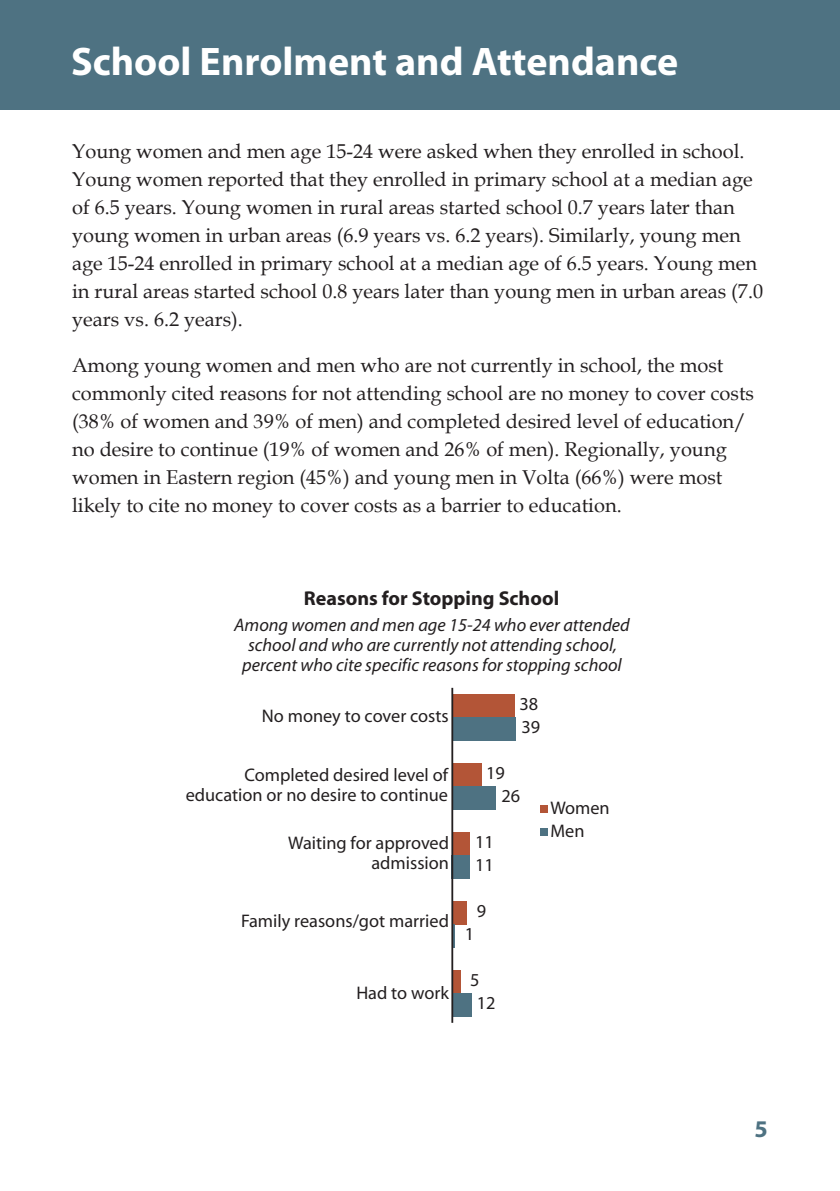
<style>
.page{position:relative;width:840px;height:1191px;background:#fff}
.page>*{position:absolute;margin:0;border:0;box-sizing:border-box;transform-origin:0 0}
.t1{font:700 40px "Myriad";color:#fff}
.t2{font:700 24px "Myriad";color:#4e7282}
.t3{font:20px/28px "Book Antiqua";color:#231f20}
.t4{font:700 20px "Myriad";color:#231f20}
.t5{font:18.2px/22.6px "Myriad";color:#231f20}
.t6{font:italic 18.2px/20px "Myriad";color:#231f20;text-align:center}
</style>
<div class="page">
<div style="left:0;top:0;width:839px;height:110px;background:#4e7282"></div>
<div style="left:539px;top:806px;width:7px;height:7px;background:#b35537"></div>
<div style="left:539px;top:828px;width:7px;height:7px;background:#4e7282"></div>
<div style="left:452px;top:694px;width:62px;height:23px;background:#b35537"></div>
<div style="left:452px;top:717px;width:64px;height:23px;background:#4e7282"></div>
<div style="left:451px;top:763px;width:30px;height:23px;background:#b35537"></div>
<div style="left:452px;top:786px;width:44px;height:23px;background:#4e7282"></div>
<div style="left:452px;top:832px;width:17px;height:23px;background:#b35537"></div>
<div style="left:451px;top:855px;width:18px;height:23px;background:#4e7282"></div>
<div style="left:452px;top:901px;width:14px;height:23px;background:#b35537"></div>
<hr style="left:452px;top:924px;width:3px;height:23px;background:#4e7282">
<svg style="left:453px;top:970px;width:7px;height:23px"></svg>
<div style="left:452px;top:993px;width:19px;height:23px;background:#4e7282"></div>
<hr style="left:451px;top:688px;width:2px;height:334px;background:#231f20">
<h1 class="t1" style="left:71px;top:41px;width:608px">School Enrolment and Attendance</h1>
<p class="t3" style="left:72px;top:137px;width:692px">Young women and men age 15-24 were asked when they enrolled in school.<br>Young women reported that they enrolled in primary school at a median age of 6.5 years. Young women in rural areas started school 0.7 years later than young women in urban areas (6.9 years vs. 6.2 years). Similarly, young men age 15-24 enrolled in primary school at a median age of 6.5 years. Young men in rural areas started school 0.8 years later than young men in urban areas (7.0 years vs. 6.2 years).</p>
<p class="t3" style="left:72px;top:351px;width:683px">Among young women and men who are not currently in school, the most commonly cited reasons for not attending school are no money to cover costs (38% of women and 39% of men) and completed desired level of education/ no desire to continue (19% of women and 26% of men). Regionally, young women in Eastern region (45%) and young men in Volta (66%) were most likely to cite no money to cover costs as a barrier to education.</p>
<p class="t4" style="left:304px;top:588px;width:257px">Reasons for Stopping School</p>
<p class="t6" style="left:234px;top:615px;width:397px">Among women and men age 15-24 who ever attended school and who are currently not attending school, percent who cite specific reasons for stopping school</p>
<p class="t5" style="left:262px;top:705px;width:188px">No money to cover costs</p>
<p class="t5" style="left:185px;top:765px;width:264px;line-height:20px;text-align:right">Completed desired level of education or no desire to continue</p>
<p class="t5" style="left:288px;top:833px;width:162px;line-height:20px;text-align:right">Waiting for approved admission</p>
<p class="t5" style="left:241px;top:910px;width:209px">Family reasons/got married</p>
<p class="t5" style="left:356px;top:982px;width:94px">Had to work</p>
<p class="t5" style="left:519px;top:692px;width:22px">38<br>39</p>
<p class="t5" style="left:501px;top:762px;width:20px;text-indent:-15px">19<br>26</p>
<p class="t5" style="left:475px;top:831px;width:20px">11<br>11</p>
<p class="t5" style="left:550px;top:797px;width:61px">Women<br>Men</p>
<p class="t5" style="left:476px;top:900px;width:11px">9</p>
<p class="t5" style="left:464px;top:923px;width:11px">1</p>
<p class="t5" style="left:476px;top:969px;width:20px;text-indent:-6px">5<br>12</p>
<p class="t2" style="left:754px;top:1116px;width:15px">5</p>
</div>
